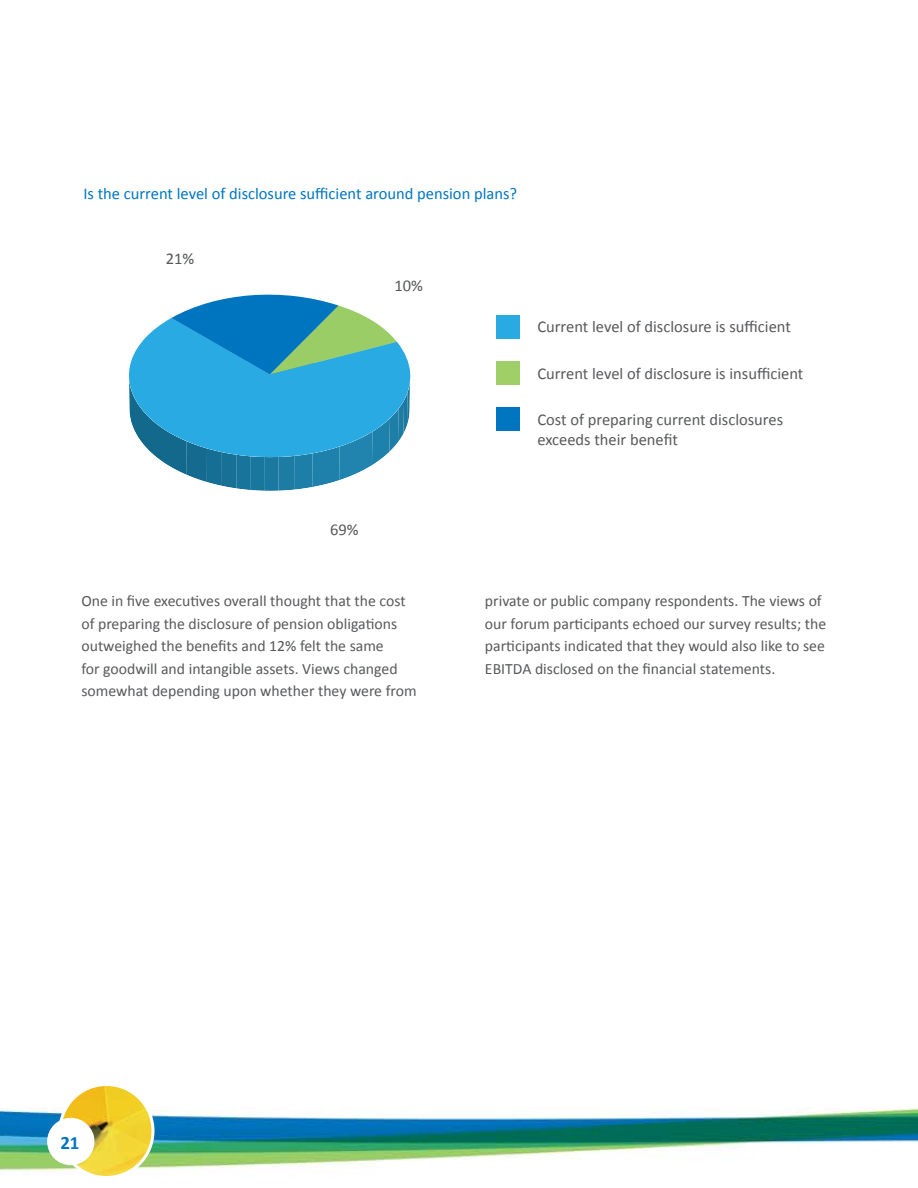
<style>
.page{position:relative;width:918px;height:1188px;background:#fff}
.page>*{position:absolute;margin:0;border:0;box-sizing:border-box;transform-origin:0 0}
.t1{font:700 18.9px "Calibri";color:#0076c0}
.t2{font:16.5px/19.5px "Calibri";color:#58595b}
.t3{font:16.5px "Calibri";color:#0076c0}
.t4{font:15.75px/22.5px "Calibri";color:#58595b}
</style>
<div class="page">
<img style="left:0;top:1107px;width:918px;height:65px">
<img style="left:60px;top:1084px;width:93px;height:94px;border-radius:46px">
<div style="left:58px;top:1083px;width:96px;height:96px;border:3px solid #fff;border-radius:50%"></div>
<div style="left:47px;top:1118px;width:48px;height:47px;background:#fff;border-radius:50%"></div>
<svg style="left:129px;top:295px;width:281px;height:196px"></svg>
<div style="left:496px;top:315px;width:23px;height:24px;background:#29aae2"></div>
<div style="left:496px;top:361px;width:23px;height:24px;background:#a0ce67"></div>
<div style="left:496px;top:407px;width:23px;height:24px;background:#0076c0"></div>
<p class="t3" style="left:83px;top:184px;width:435px">Is the current level of disclosure sufficient around pension plans?</p>
<p class="t2" style="left:166px;top:248px;width:30px">21%</p>
<p class="t2" style="left:395px;top:275px;width:30px">10%</p>
<p class="t2" style="left:330px;top:519px;width:30px">69%</p>
<p class="t2" style="left:537px;top:316px;width:255px">Current level of disclosure is sufficient</p>
<p class="t2" style="left:537px;top:363px;width:267px">Current level of disclosure is insufficient</p>
<p class="t2" style="left:537px;top:409px;width:247px">Cost of preparing current disclosures exceeds their benefit</p>
<p class="t4" style="left:81px;top:589px;width:337px">One in five executives overall thought that the cost of preparing the disclosure of pension obligations outweighed the benefits and 12% felt the same<br>for goodwill and intangible assets. Views changed somewhat depending upon whether they were from</p>
<p class="t4" style="left:485px;top:589px;width:343px">private or public company respondents. The views of our forum participants echoed our survey results; the participants indicated that they would also like to see EBITDA disclosed on the financial statements.</p>
<p class="t1" style="left:60px;top:1131px;width:21px">21</p>
</div>
